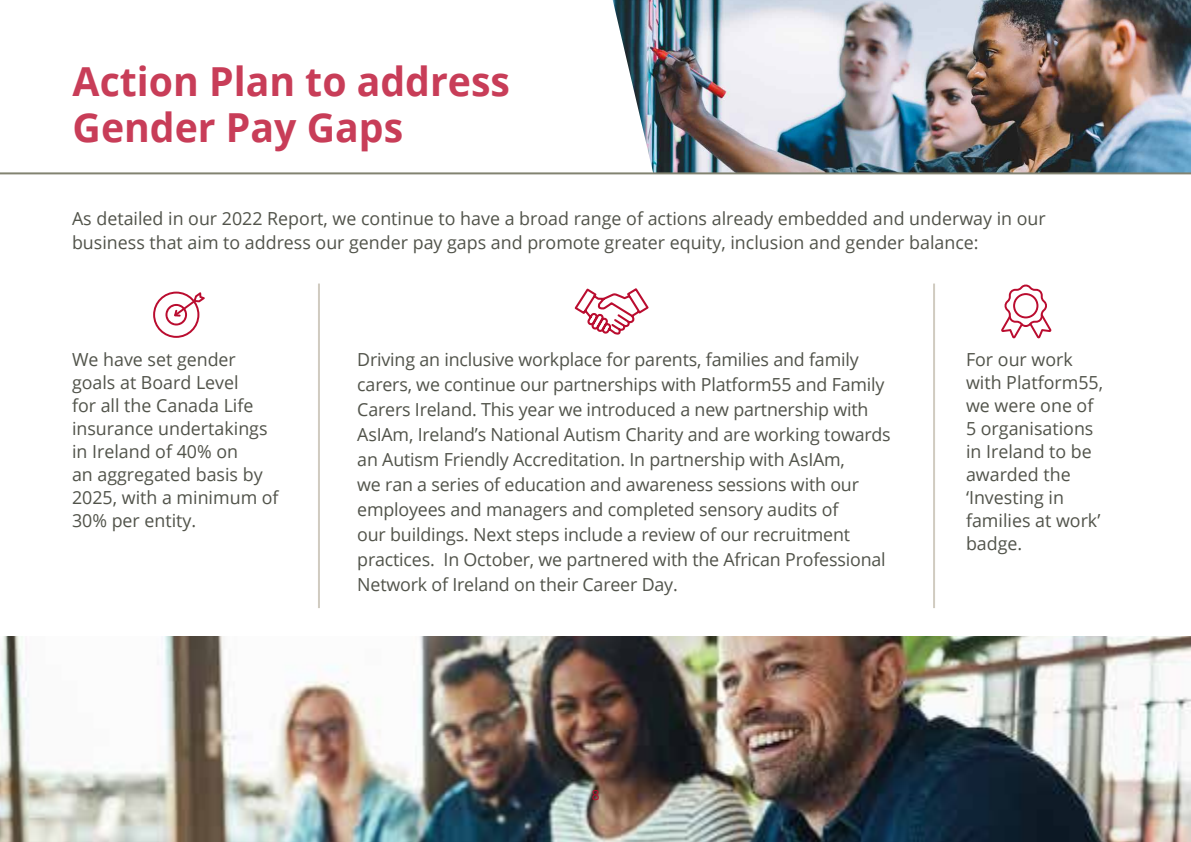
<style>
.page{position:relative;width:1191px;height:842px;background:#fff}
.page>*{position:absolute;margin:0;border:0;box-sizing:border-box;transform-origin:0 0}
.t1{font:700 40px/46px "Open Sans";color:#c83d58}
.t2{font:18px/23px "Open Sans";letter-spacing:-.01em;color:#51534a}
.t3{font:14px "Open Sans";color:#ba0c2f}
</style>
<div class="page">
<img style="left:0;top:636px;width:1191px;height:206px">
<svg style="left:153px;top:292px;width:52px;height:46px"></svg>
<svg style="left:1001px;top:284px;width:50px;height:54px"></svg>
<hr style="left:933px;top:284px;width:2px;height:324px;background:#d0cbc0">
<hr style="left:318px;top:284px;width:2px;height:324px;background:#d0cbc0">
<svg style="left:574px;top:288px;width:75px;height:47px"></svg>
<img style="left:612px;top:0;width:579px;height:172px">
<hr style="left:0;top:172px;width:1191px;height:2px;background:#828371">
<h1 class="t1" style="left:73px;top:57px;width:439px">Action Plan to address<br>Gender Pay Gaps</h1>
<p class="t2" style="left:72px;top:206px;width:975px;line-height:24px">As detailed in our 2022 Report, we continue to have a broad range of actions already embedded and underway in our business that aim to address our gender pay gaps and promote greater equity, inclusion and gender balance:</p>
<p class="t2" style="left:72px;top:348px;width:208px">We have set gender goals at Board Level<br>for all the Canada Life insurance undertakings in Ireland of 40% on<br>an aggregated basis by<br>2025, with a minimum of<br>30% per entity.</p>
<p class="t2" style="left:357px;top:347px;width:535px;line-height:25px">Driving an inclusive workplace for parents, families and family carers, we continue our partnerships with Platform55 and Family Carers Ireland. This year we introduced a new partnership with AsIAm, Ireland’s National Autism Charity and are working towards an Autism Friendly Accreditation. In partnership with AsIAm,<br>we ran a series of education and awareness sessions with our employees and managers and completed sensory audits of<br>our buildings. Next steps include a review of our recruitment practices. In October, we partnered with the African Professional Network of Ireland on their Career Day.</p>
<p class="t2" style="left:966px;top:348px;width:139px">For our work with Platform55, we were one of<br>5 organisations in Ireland to be awarded the ‘Investing in families at work’ badge.</p>
<p class="t3" style="left:592px;top:785px;width:9px">8</p>
</div>
